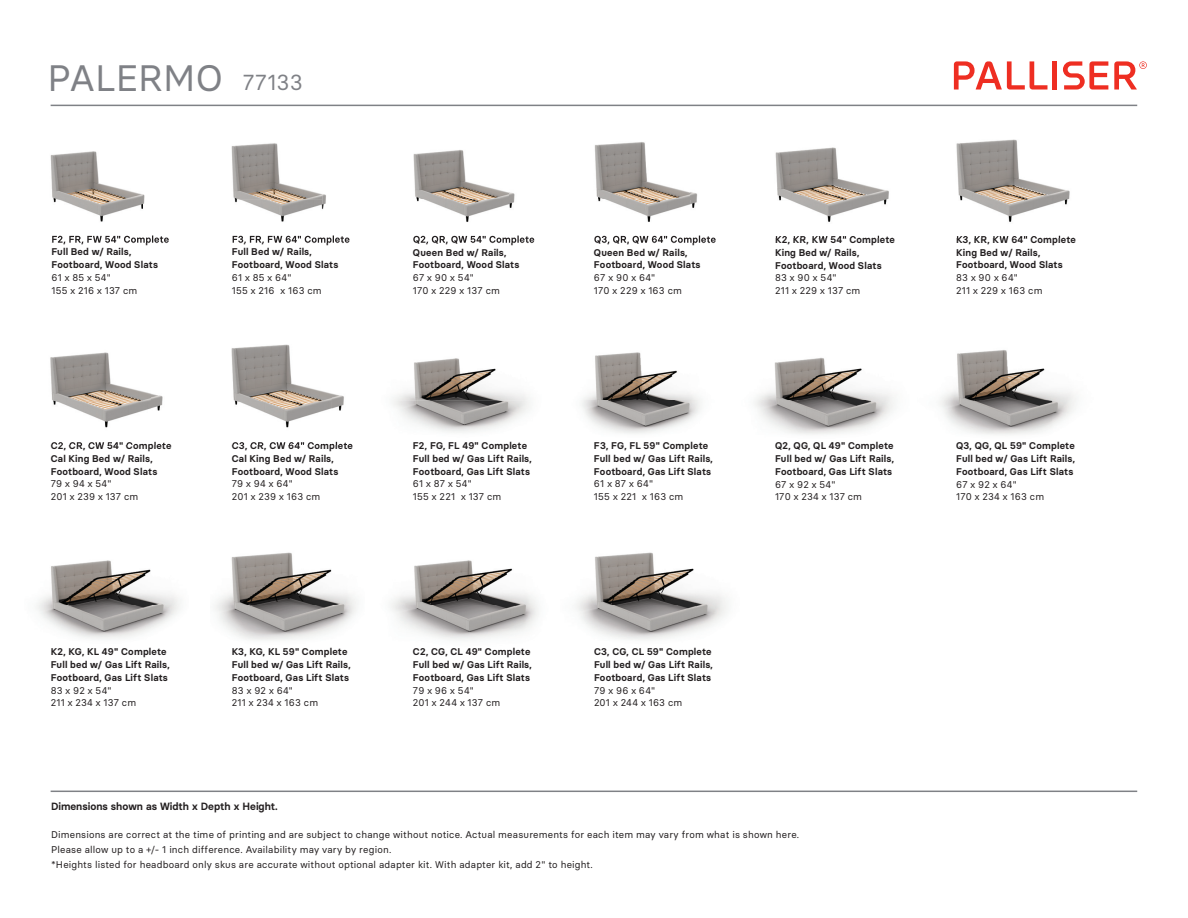
<style>
.page{position:relative;width:1188px;height:918px;background:#fff}
.page>*{position:absolute;margin:0;border:0;box-sizing:border-box;transform-origin:0 0}
.t1{font:36.75px "Basier Circle";letter-spacing:.01em;color:#7f8186}
.t2{font:600 10.5px "Basier Circle";color:#231f20}
.t3{font:600 9.75px/12.8px "Basier Circle";letter-spacing:.02em;color:#231f20}
.t4{font:9.75px/12.8px "Basier Circle";letter-spacing:.015em;color:#231f20}
.s1{font-size:21.75px}
</style>
<div class="page">
<hr style="left:51px;top:105px;width:1086px;height:1px;background:#7f8186">
<svg style="left:954px;top:61px;width:93px;height:29px"></svg>
<div style="left:1052px;top:61px;width:5px;height:29px;background:#ee2e22"></div>
<svg style="left:1063px;top:61px;width:45px;height:29px"></svg>
<svg style="left:1114px;top:61px;width:33px;height:29px"></svg>
<hr style="left:51px;top:791px;width:1086px;height:1px;background:#7f8186">
<img style="left:413px;top:142px;width:288px;height:94px">
<img style="left:594px;top:236px;width:122px;height:7px">
<img style="left:413px;top:236px;width:122px;height:7px">
<img style="left:554px;top:142px;width:1px;height:94px">
<img style="left:50px;top:143px;width:276px;height:100px">
<img style="left:52px;top:235px;width:117px;height:8px">
<img style="left:233px;top:235px;width:117px;height:8px">
<img style="left:956px;top:139px;width:114px;height:99px">
<img style="left:957px;top:236px;width:117px;height:2px">
<img style="left:775px;top:147px;width:114px;height:91px">
<img style="left:776px;top:236px;width:117px;height:2px">
<img style="left:50px;top:344px;width:294px;height:98px">
<img style="left:232px;top:442px;width:119px;height:2px">
<img style="left:51px;top:442px;width:118px;height:2px">
<img style="left:755px;top:350px;width:321px;height:85px">
<img style="left:215px;top:552px;width:141px;height:88px">
<img style="left:576px;top:552px;width:151px;height:88px">
<img style="left:916px;top:350px;width:1px;height:85px">
<img style="left:37px;top:560px;width:143px;height:79px">
<img style="left:393px;top:352px;width:307px;height:82px">
<img style="left:391px;top:560px;width:147px;height:80px">
<h1 class="t1" style="left:48px;top:55px;width:257px">PALERMO <span class="s1">77133</span></h1>
<p class="t3" style="left:51px;top:246px;width:108px">Full Bed w/ Rails,<br>Footboard, Wood Slats</p>
<p class="t4" style="left:51px;top:271px;width:88px">61 x 85 x 54"<br>155 x 216 x 137 cm</p>
<p class="t3" style="left:51px;top:439px;width:122px">C2, CR, CW 54" Complete<br>Cal King Bed w/ Rails,<br>Footboard, Wood Slats</p>
<p class="t4" style="left:51px;top:477px;width:89px">79 x 94 x 54"<br>201 x 239 x 137 cm</p>
<p class="t3" style="left:51px;top:645px;width:120px">K2, KG, KL 49" Complete<br>Full bed w/ Gas Lift Rails,<br>Footboard, Gas Lift Slats</p>
<p class="t4" style="left:51px;top:684px;width:87px">83 x 92 x 54"<br>211 x 234 x 137 cm</p>
<p class="t3" style="left:232px;top:246px;width:108px">Full Bed w/ Rails,<br>Footboard, Wood Slats</p>
<p class="t4" style="left:232px;top:271px;width:91px">61 x 85 x 64"<br>155 x 216 x 163 cm</p>
<p class="t3" style="left:232px;top:439px;width:123px">C3, CR, CW 64" Complete<br>Cal King Bed w/ Rails,<br>Footboard, Wood Slats</p>
<p class="t4" style="left:232px;top:477px;width:90px">79 x 94 x 64"<br>201 x 239 x 163 cm</p>
<p class="t3" style="left:232px;top:645px;width:120px">K3, KG, KL 59" Complete<br>Full bed w/ Gas Lift Rails,<br>Footboard, Gas Lift Slats</p>
<p class="t4" style="left:232px;top:684px;width:88px">83 x 92 x 64"<br>211 x 234 x 163 cm</p>
<p class="t3" style="left:413px;top:246px;width:108px">Queen Bed w/ Rails,<br>Footboard, Wood Slats</p>
<p class="t4" style="left:413px;top:271px;width:89px">67 x 90 x 54"<br>170 x 229 x 137 cm</p>
<p class="t3" style="left:413px;top:439px;width:120px">F2, FG, FL 49" Complete<br>Full bed w/ Gas Lift Rails,<br>Footboard, Gas Lift Slats</p>
<p class="t4" style="left:413px;top:477px;width:90px">61 x 87 x 54"<br>155 x 221 x 137 cm</p>
<p class="t3" style="left:413px;top:645px;width:120px">C2, CG, CL 49" Complete<br>Full bed w/ Gas Lift Rails,<br>Footboard, Gas Lift Slats</p>
<p class="t4" style="left:413px;top:684px;width:89px">79 x 96 x 54"<br>201 x 244 x 137 cm</p>
<p class="t3" style="left:594px;top:246px;width:108px">Queen Bed w/ Rails,<br>Footboard, Wood Slats</p>
<p class="t4" style="left:594px;top:271px;width:89px">67 x 90 x 64"<br>170 x 229 x 163 cm</p>
<p class="t3" style="left:594px;top:439px;width:120px">F3, FG, FL 59" Complete<br>Full bed w/ Gas Lift Rails,<br>Footboard, Gas Lift Slats</p>
<p class="t4" style="left:594px;top:477px;width:91px">61 x 87 x 64"<br>155 x 221 x 163 cm</p>
<p class="t3" style="left:594px;top:645px;width:120px">C3, CG, CL 59" Complete<br>Full bed w/ Gas Lift Rails,<br>Footboard, Gas Lift Slats</p>
<p class="t4" style="left:594px;top:684px;width:90px">79 x 96 x 64"<br>201 x 244 x 163 cm</p>
<p class="t3" style="left:775px;top:233px;width:121px">K2, KR, KW 54" Complete<br>King Bed w/ Rails,<br>Footboard, Wood Slats</p>
<p class="t4" style="left:775px;top:271px;width:87px">83 x 90 x 54"<br>211 x 229 x 137 cm</p>
<p class="t3" style="left:775px;top:440px;width:120px;text-align:justify">Q2, QG, QL 49" Complete Full bed w/ Gas Lift Rails, Footboard, Gas Lift Slats</p>
<p class="t4" style="left:775px;top:478px;width:89px">67 x 92 x 54"<br>170 x 234 x 137 cm</p>
<p class="t2" style="left:51px;top:800px;width:228px">Dimensions shown as Width x Depth x Height.</p>
<p class="t4" style="left:51px;top:827px;width:750px;line-height:15px">Dimensions are correct at the time of printing and are subject to change without notice. Actual measurements for each item may vary from what is shown here.<br>Please allow up to a +/- 1 inch difference. Availability may vary by region.<br>*Heights listed for headboard only skus are accurate without optional adapter kit. With adapter kit, add 2" to height.</p>
<p class="t3" style="left:956px;top:233px;width:121px">K3, KR, KW 64" Complete<br>King Bed w/ Rails,<br>Footboard, Wood Slats</p>
<p class="t4" style="left:956px;top:271px;width:88px">83 x 90 x 64"<br>211 x 229 x 163 cm</p>
<p class="t3" style="left:956px;top:440px;width:120px;text-align:justify">Q3, QG, QL 59" Complete Full bed w/ Gas Lift Rails, Footboard, Gas Lift Slats</p>
<p class="t4" style="left:956px;top:478px;width:90px">67 x 92 x 64"<br>170 x 234 x 163 cm</p>
</div>
